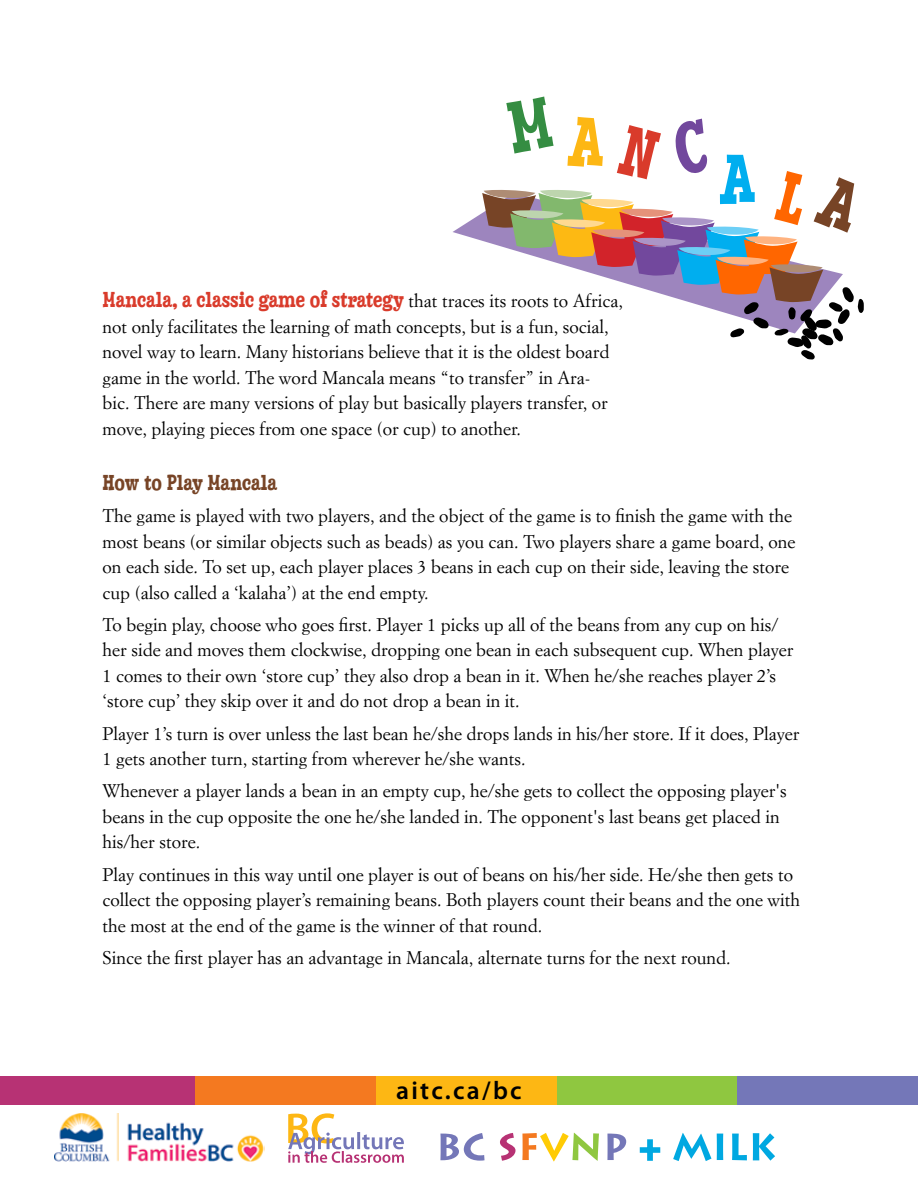
<style>
.page{position:relative;width:918px;height:1188px;background:#fff}
.page>*{position:absolute;margin:0;border:0;box-sizing:border-box;transform-origin:0 0}
.t1{font:600 25.5px "Myriad Pro";letter-spacing:.09em;color:#000}
.t2{font:21px "Farmer";color:#d93b2b}
.t3{font:21px "Farmer";color:#774426}
.t4{font:18px/25.5px "Simoncini Garamond";color:#000}
.s1{font-family:"Simoncini Garamond";font-size:18px;color:#000}
</style>
<div class="page">
<svg style="left:453px;top:213px;width:29px;height:28px"></svg>
<svg style="left:482px;top:97px;width:382px;height:263px"></svg>
<svg style="left:288px;top:1113px;width:116px;height:50px"></svg>
<img style="left:55px;top:1113px;width:210px;height:49px">
<svg style="left:673px;top:1133px;width:102px;height:28px"></svg>
<svg style="left:639px;top:1139px;width:22px;height:22px"></svg>
<svg style="left:607px;top:1134px;width:19px;height:26px"></svg>
<svg style="left:522px;top:1133px;width:77px;height:28px"></svg>
<svg style="left:500px;top:1133px;width:16px;height:28px"></svg>
<svg style="left:440px;top:1133px;width:45px;height:28px"></svg>
<div style="left:0;top:1076px;width:195px;height:29px;background:#b73274"></div>
<div style="left:195px;top:1076px;width:181px;height:29px;background:#f47920"></div>
<div style="left:376px;top:1076px;width:181px;height:29px;background:#fdb714"></div>
<div style="left:557px;top:1076px;width:180px;height:29px;background:#8fc740"></div>
<div style="left:737px;top:1076px;width:181px;height:29px;background:#7477b8"></div>
<p class="t2" style="left:103px;top:287px;width:522px">Mancala, a classic game of strategy <span class="s1">that traces its roots to Africa,</span></p>
<p class="t4" style="left:103px;top:314px;width:509px">not only facilitates the learning of math concepts, but is a fun, social, novel way to learn. Many historians believe that it is the oldest board game in the world. The word Mancala means “to transfer” in Ara&shy;bic. There are many versions of play but basically players transfer, or move, playing pieces from one space (or cup) to another.</p>
<p class="t3" style="left:103px;top:470px;width:176px">How to Play Mancala</p>
<p class="t4" style="left:103px;top:503px;width:694px">The game is played with two players, and the object of the game is to finish the game with the most beans (or similar objects such as beads) as you can. Two players share a game board, one on each side. To set up, each player places 3 beans in each cup on their side, leaving the store cup (also called a ‘kalaha’) at the end empty.</p>
<p class="t4" style="left:103px;top:611px;width:692px">To begin play, choose who goes first. Player 1 picks up all of the beans from any cup on his/ her side and moves them clockwise, dropping one bean in each subsequent cup. When player 1 comes to their own ‘store cup’ they also drop a bean in it. When he/she reaches player 2’s ‘store cup’ they skip over it and do not drop a bean in it.</p>
<p class="t4" style="left:103px;top:720px;width:698px">Player 1’s turn is over unless the last bean he/she drops lands in his/her store. If it does, Player<br>1 gets another turn, starting from wherever he/she wants.</p>
<p class="t4" style="left:103px;top:778px;width:686px">Whenever a player lands a bean in an empty cup, he/she gets to collect the opposing player's beans in the cup opposite the one he/she landed in. The opponent's last beans get placed in his/her store.</p>
<p class="t4" style="left:103px;top:861px;width:699px">Play continues in this way until one player is out of beans on his/her side. He/she then gets to collect the opposing player’s remaining beans. Both players count their beans and the one with the most at the end of the game is the winner of that round.</p>
<p class="t4" style="left:103px;top:945px;width:630px">Since the first player has an advantage in Mancala, alternate turns for the next round.</p>
<h1 class="t1" style="left:396px;top:1075px;width:127px">aitc.ca/bc</h1>
</div>
